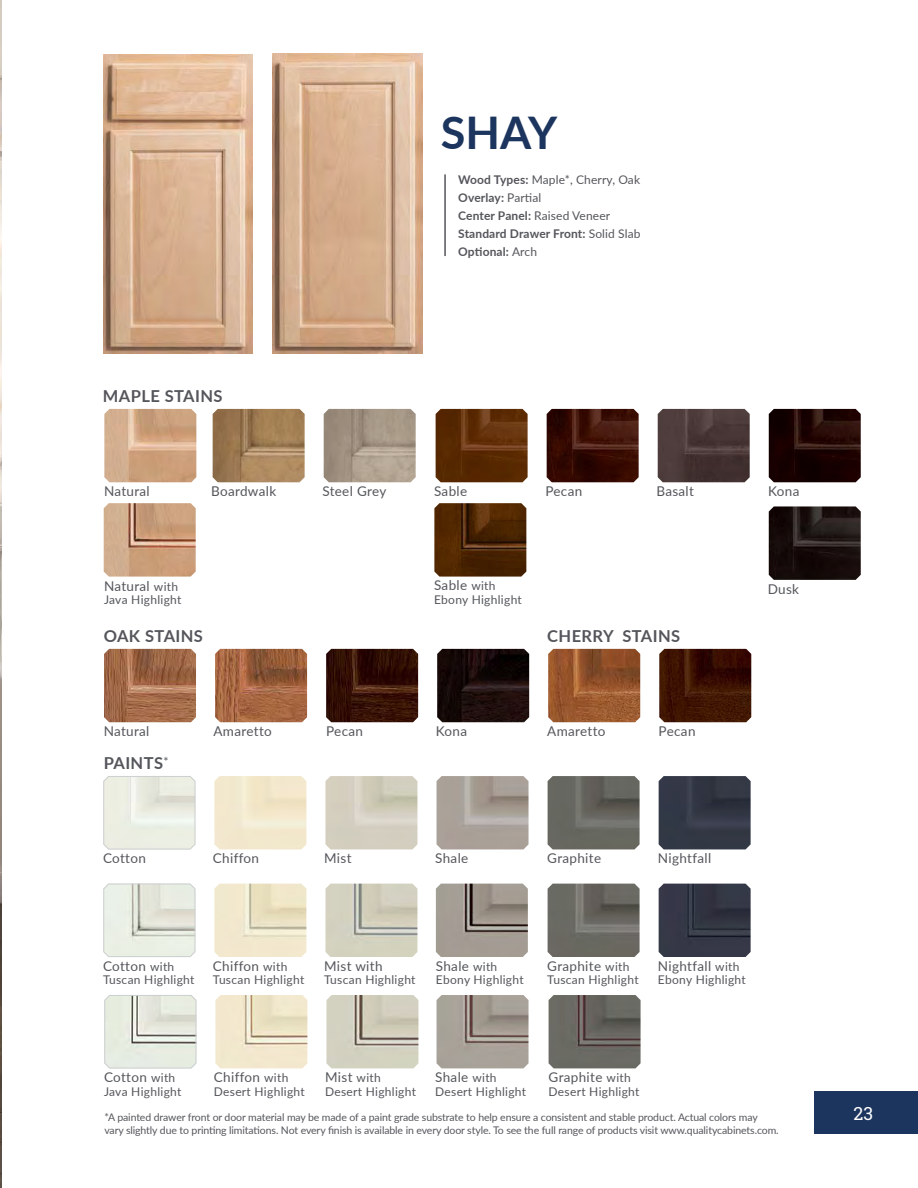
<style>
.page{position:relative;width:918px;height:1188px;background:#fff}
.page>*{position:absolute;margin:0;border:0;box-sizing:border-box;transform-origin:0 0}
.t1{font:700 45px "Lato";color:#1c355e}
.t2{font:18px "Roboto Slab";color:#fff}
.t3{font:700 16.5px "Lato";letter-spacing:.025em;color:#54565b}
.t4{font:13.5px "Lato";letter-spacing:.025em;color:#54565b}
.t5{font:12px "Lato";letter-spacing:.025em;color:#54565b}
.t6{font:700 12px/18px "Lato";letter-spacing:.01em;color:#54565b}
.t7{font:10.5px/12.6px "Lato";letter-spacing:-.01em;color:#54565b}
.s1{font-weight:400}
.s2{font-size:12px}
</style>
<div class="page">
<img style="left:437px;top:995px;width:92px;height:73px">
<div style="left:814px;top:1092px;width:104px;height:42px;background:#1c355e"></div>
<img style="left:0;top:0;width:2px;height:1188px">
<img style="left:103px;top:54px;width:150px;height:300px">
<img style="left:272px;top:54px;width:150px;height:300px">
<img style="left:104px;top:649px;width:92px;height:73px">
<img style="left:215px;top:649px;width:92px;height:73px">
<img style="left:326px;top:649px;width:92px;height:73px">
<img style="left:437px;top:649px;width:92px;height:73px">
<img style="left:548px;top:649px;width:92px;height:73px">
<img style="left:659px;top:649px;width:92px;height:73px">
<img style="left:105px;top:778px;width:88px;height:69px">
<div style="left:103px;top:776px;width:92px;height:73px;border:1px solid #cccfd0;border-radius:5px"></div>
<img style="left:214px;top:776px;width:92px;height:73px">
<img style="left:325px;top:776px;width:92px;height:73px">
<img style="left:437px;top:776px;width:92px;height:73px">
<img style="left:548px;top:776px;width:92px;height:73px">
<img style="left:659px;top:776px;width:92px;height:73px">
<img style="left:105px;top:886px;width:88px;height:69px">
<div style="left:103px;top:884px;width:92px;height:73px;border:1px solid #cccfd0;border-radius:5px"></div>
<img style="left:214px;top:884px;width:92px;height:73px">
<img style="left:325px;top:884px;width:92px;height:73px">
<img style="left:548px;top:884px;width:92px;height:73px">
<img style="left:659px;top:884px;width:92px;height:73px">
<img style="left:106px;top:997px;width:88px;height:69px">
<div style="left:104px;top:995px;width:92px;height:73px;border:1px solid #cccfd0;border-radius:5px"></div>
<img style="left:215px;top:995px;width:92px;height:73px">
<img style="left:326px;top:995px;width:92px;height:73px">
<img style="left:549px;top:995px;width:92px;height:73px">
<img style="left:436px;top:884px;width:92px;height:73px">
<hr style="left:444px;top:174px;width:2px;height:82px;background:#54565b">
<img style="left:213px;top:409px;width:92px;height:73px">
<img style="left:324px;top:409px;width:92px;height:73px">
<img style="left:104px;top:409px;width:92px;height:73px">
<img style="left:104px;top:503px;width:92px;height:74px">
<img style="left:436px;top:409px;width:92px;height:73px">
<img style="left:547px;top:409px;width:92px;height:73px">
<img style="left:658px;top:409px;width:92px;height:73px">
<img style="left:769px;top:409px;width:92px;height:73px">
<img style="left:434px;top:503px;width:92px;height:74px">
<img style="left:769px;top:506px;width:92px;height:74px">
<h1 class="t1" style="left:441px;top:100px;width:118px">SHAY</h1>
<p class="t6" style="left:458px;top:170px;width:184px">Wood Types: <span class="s1">Maple*, Cherry, Oak<br></span>Overlay: <span class="s1">Partial<br></span>Center Panel: <span class="s1">Raised Veneer<br></span>Standard Drawer Front: <span class="s1">Solid Slab<br></span>Optional: <span class="s1">Arch</span></p>
<p class="t3" style="left:103px;top:383px;width:121px">MAPLE STAINS</p>
<p class="t4" style="left:104px;top:482px;width:47px">Natural</p>
<p class="t4" style="left:211px;top:481px;width:67px">Boardwalk</p>
<p class="t4" style="left:322px;top:482px;width:66px">Steel Grey</p>
<p class="t4" style="left:104px;top:576px;width:76px">Natural <span class="s2">with</span></p>
<p class="t5" style="left:104px;top:591px;width:79px">Java Highlight</p>
<p class="t4" style="left:434px;top:481px;width:35px">Sable</p>
<p class="t4" style="left:545px;top:482px;width:38px">Pecan</p>
<p class="t4" style="left:656px;top:482px;width:39px">Basalt</p>
<p class="t4" style="left:768px;top:482px;width:33px">Kona</p>
<p class="t4" style="left:434px;top:576px;width:63px">Sable <span class="s2">with</span></p>
<p class="t5" style="left:434px;top:591px;width:89px">Ebony Highlight</p>
<p class="t4" style="left:768px;top:579px;width:33px">Dusk</p>
<p class="t3" style="left:104px;top:623px;width:101px">OAK STAINS</p>
<p class="t3" style="left:547px;top:623px;width:135px">CHERRY STAINS</p>
<p class="t4" style="left:104px;top:722px;width:47px">Natural</p>
<p class="t4" style="left:214px;top:721px;width:60px">Amaretto</p>
<p class="t4" style="left:326px;top:722px;width:38px">Pecan</p>
<p class="t4" style="left:436px;top:722px;width:33px">Kona</p>
<p class="t4" style="left:547px;top:722px;width:60px">Amaretto</p>
<p class="t4" style="left:659px;top:722px;width:38px">Pecan</p>
<p class="t3" style="left:104px;top:751px;width:66px">PAINTS<sup>*</sup></p>
<p class="t4" style="left:103px;top:849px;width:44px">Cotton</p>
<p class="t4" style="left:213px;top:848px;width:48px">Chiffon</p>
<p class="t4" style="left:324px;top:849px;width:29px">Mist</p>
<p class="t4" style="left:435px;top:849px;width:35px">Shale</p>
<p class="t4" style="left:547px;top:849px;width:55px">Graphite</p>
<p class="t4" style="left:658px;top:849px;width:55px">Nightfall</p>
<p class="t4" style="left:103px;top:956px;width:73px">Cotton <span class="s2">with</span></p>
<p class="t5" style="left:103px;top:971px;width:93px">Tuscan Highlight</p>
<p class="t4" style="left:213px;top:956px;width:76px">Chiffon <span class="s2">with</span></p>
<p class="t5" style="left:213px;top:971px;width:93px">Tuscan Highlight</p>
<p class="t4" style="left:324px;top:956px;width:60px">Mist with</p>
<p class="t5" style="left:324px;top:971px;width:93px">Tuscan Highlight</p>
<p class="t4" style="left:436px;top:956px;width:63px">Shale <span class="s2">with</span></p>
<p class="t5" style="left:436px;top:971px;width:89px">Ebony Highlight</p>
<p class="t4" style="left:547px;top:956px;width:84px">Graphite <span class="s2">with</span></p>
<p class="t5" style="left:547px;top:971px;width:93px">Tuscan Highlight</p>
<p class="t4" style="left:658px;top:956px;width:83px">Nightfall <span class="s2">with</span></p>
<p class="t5" style="left:658px;top:971px;width:89px">Ebony Highlight</p>
<p class="t4" style="left:104px;top:1068px;width:73px">Cotton <span class="s2">with</span></p>
<p class="t5" style="left:104px;top:1083px;width:79px">Java Highlight</p>
<p class="t4" style="left:214px;top:1067px;width:76px">Chiffon <span class="s2">with</span></p>
<p class="t5" style="left:214px;top:1083px;width:92px">Desert Highlight</p>
<p class="t4" style="left:325px;top:1068px;width:57px">Mist <span class="s2">with</span></p>
<p class="t5" style="left:325px;top:1083px;width:92px">Desert Highlight</p>
<p class="t4" style="left:435px;top:1068px;width:63px">Shale <span class="s2">with</span></p>
<p class="t5" style="left:435px;top:1083px;width:92px">Desert Highlight</p>
<p class="t4" style="left:549px;top:1068px;width:84px">Graphite <span class="s2">with</span></p>
<p class="t5" style="left:549px;top:1083px;width:92px">Desert Highlight</p>
<p class="t7" style="left:104px;top:1111px;width:676px">*A painted drawer front or door material may be made of a paint grade substrate to help ensure a consistent and stable product. Actual colors may vary slightly due to printing limitations. Not every finish is available in every door style. To see the full range of products visit www.qualitycabinets.com.</p>
<h2 class="t2" style="left:854px;top:1101px;width:21px">23</h2>
</div>
